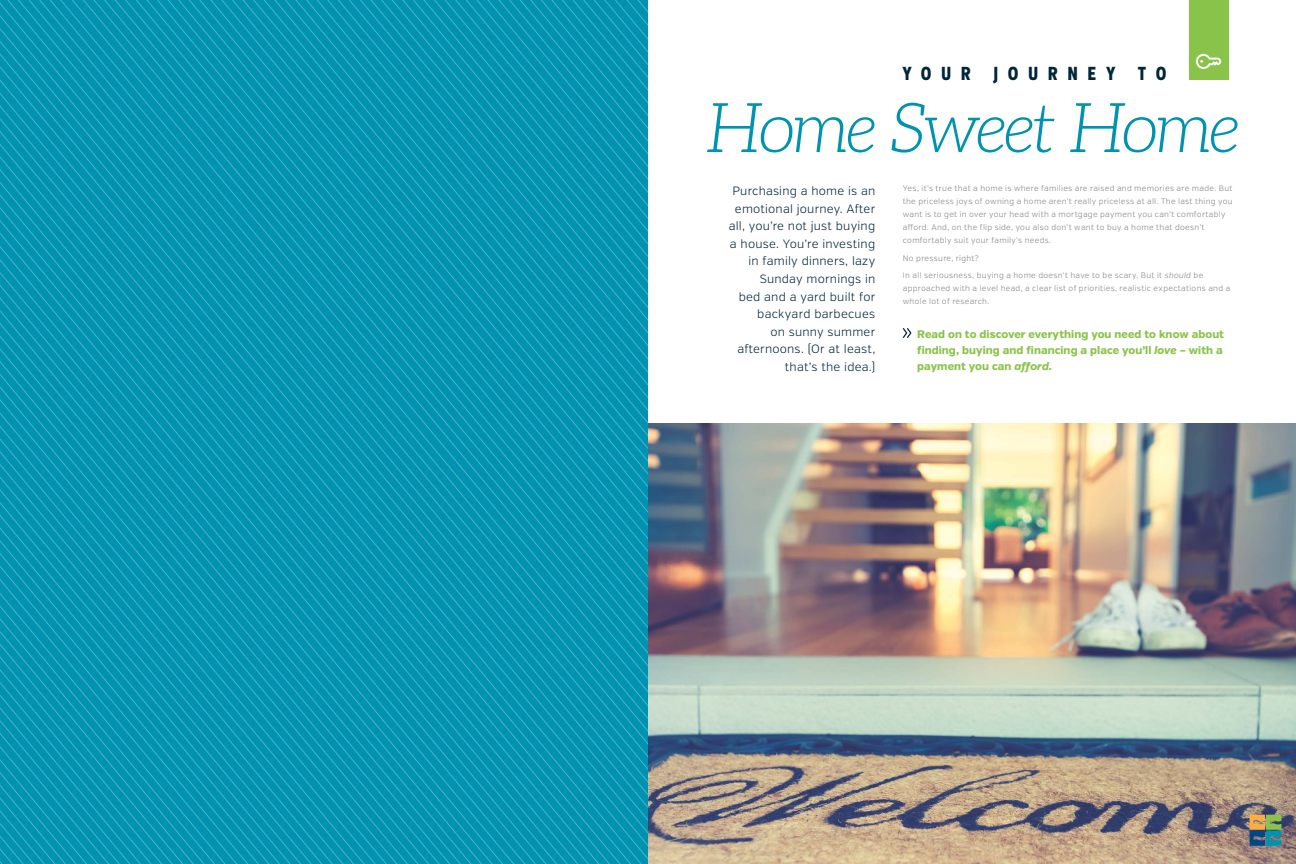
<style>
.page{position:relative;width:1296px;height:864px;background:#fff}
.page>*{position:absolute;margin:0;border:0;box-sizing:border-box;transform-origin:0 0}
.t1{font:italic 300 69px "Aleo";letter-spacing:-.04em;color:#0093b1}
.t2{font:800 18.8px "Verb Comp";letter-spacing:.505em;color:#012539}
.t3{font:300 12px/17.6px "Verb";letter-spacing:.015em;color:#012539;text-align:right}
.t4{font:800 11px/16px "Verb";letter-spacing:.005em;color:#89c349}
.t5{font:300 8px/13px "Verb";letter-spacing:.035em;color:#808285}
.s1{font-style:italic}
</style>
<div class="page">
<img style="left:648px;top:423px;width:648px;height:441px">
<div style="left:1189px;top:0;width:39px;height:80px;background:#89c349"></div>
<svg style="left:1196px;top:54px;width:25px;height:15px"></svg>
<svg style="left:903px;top:328px;width:8px;height:10px"></svg>
<svg style="left:620px;top:0;width:28px;height:730px;background:#0996b3"></svg>
<svg style="left:0;top:0;width:620px;height:864px;background:#0996b3"></svg>
<svg style="left:1250px;top:815px;width:31px;height:31px"></svg>
<h2 class="t2" style="left:902px;top:62px;width:266px">YOUR JOURNEY TO</h2>
<h1 class="t1" style="left:706px;top:90px;width:535px">Home Sweet Home</h1>
<p class="t5" style="left:903px;top:182px;width:331px">Yes, it’s true that a home is where families are raised and memories are made. But the priceless joys of owning a home aren’t really priceless at all. The last thing you want is to get in over your head with a mortgage payment you can’t comfortably afford. And, on the flip side, you also don’t want to buy a home that doesn’t comfortably suit your family’s needs.</p>
<p class="t5" style="left:903px;top:250px;width:302px;line-height:17.5px">No pressure, right?<br>In all seriousness, buying a home doesn’t have to be scary. But it <span class="s1">should</span> be</p>
<p class="t5" style="left:903px;top:282px;width:329px">approached with a level head, a clear list of priorities, realistic expectations and a whole lot of research.</p>
<h3 class="t4" style="left:917px;top:326px;width:308px">Read on to discover everything you need to know about finding, buying and financing a place you’ll <span class="s1">love</span> – with a payment you can <span class="s1">afford</span>.</h3>
<p class="t3" style="left:729px;top:182px;width:148px">Purchasing a home is an emotional journey. After all, you’re not just buying a house. You’re investing in family dinners, lazy<br>Sunday mornings in<br>bed and a yard built for backyard barbecues<br>on sunny summer afternoons. (Or at least, that’s the idea.)</p>
</div>
